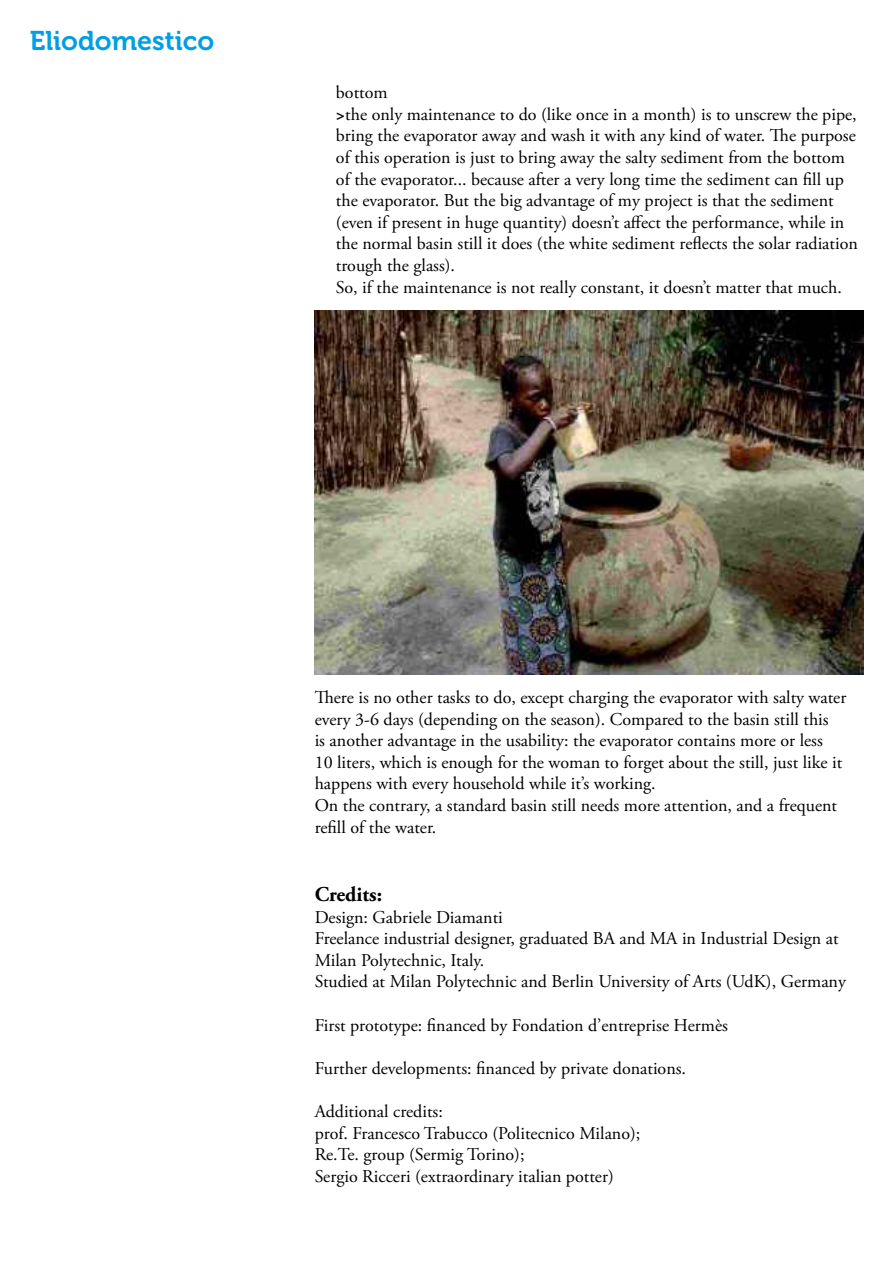
<style>
.page{position:relative;width:893px;height:1263px;background:#fff}
.page>*{position:absolute;margin:0;border:0;box-sizing:border-box;transform-origin:0 0}
.t1{font:27px "Museo 700";color:#009fe3}
.t2{font:700 21px "Adobe Garamond Pro";color:#000}
.t3{font:18px/21.6px "Adobe Garamond Pro";color:#000}
.s1{font-weight:700}
</style>
<div class="page">
<img style="left:315px;top:310px;width:548px;height:365px">
<h1 class="t1" style="left:30px;top:26px;width:186px">Eliodomestico</h1>
<p class="t3" style="left:336px;top:82px;width:523px">bottom<br><span class="s1">&gt;</span>the only maintenance to do (like once in a month) is to unscrew the pipe, bring the evaporator away and wash it with any kind of water. The purpose of this operation is just to bring away the salty sediment from the bottom of the evaporator... because after a very long time the sediment can fill up the evaporator. But the big advantage of my project is that the sediment (even if present in huge quantity) doesn’t affect the performance, while in the normal basin still it does (the white sediment reflects the solar radiation trough the glass).<br>So, if the maintenance is not really constant, it doesn’t matter that much.</p>
<p class="t3" style="left:315px;top:687px;width:533px">There is no other tasks to do, except charging the evaporator with salty water every 3-6 days (depending on the season). Compared to the basin still this<br>is another advantage in the usability: the evaporator contains more or less<br>10 liters, which is enough for the woman to forget about the still, just like it happens with every household while it’s working.<br>On the contrary, a standard basin still needs more attention, and a frequent refill of the water.</p>
<p class="t2" style="left:315px;top:882px;width:69px">Credits:</p>
<p class="t3" style="left:315px;top:907px;width:533px">Design: Gabriele Diamanti<br>Freelance industrial designer, graduated BA and MA in Industrial Design at Milan Polytechnic, Italy.<br>Studied at Milan Polytechnic and Berlin University of Arts (UdK), Germany</p>
<p class="t3" style="left:315px;top:1015px;width:415px">First prototype: financed by Fondation d’entreprise Hermès</p>
<p class="t3" style="left:315px;top:1058px;width:373px">Further developments: financed by private donations.</p>
<p class="t3" style="left:315px;top:1101px;width:327px">Additional credits:<br>prof. Francesco Trabucco (Politecnico Milano); Re.Te. group (Sermig Torino);<br>Sergio Ricceri (extraordinary italian potter)</p>
</div>
